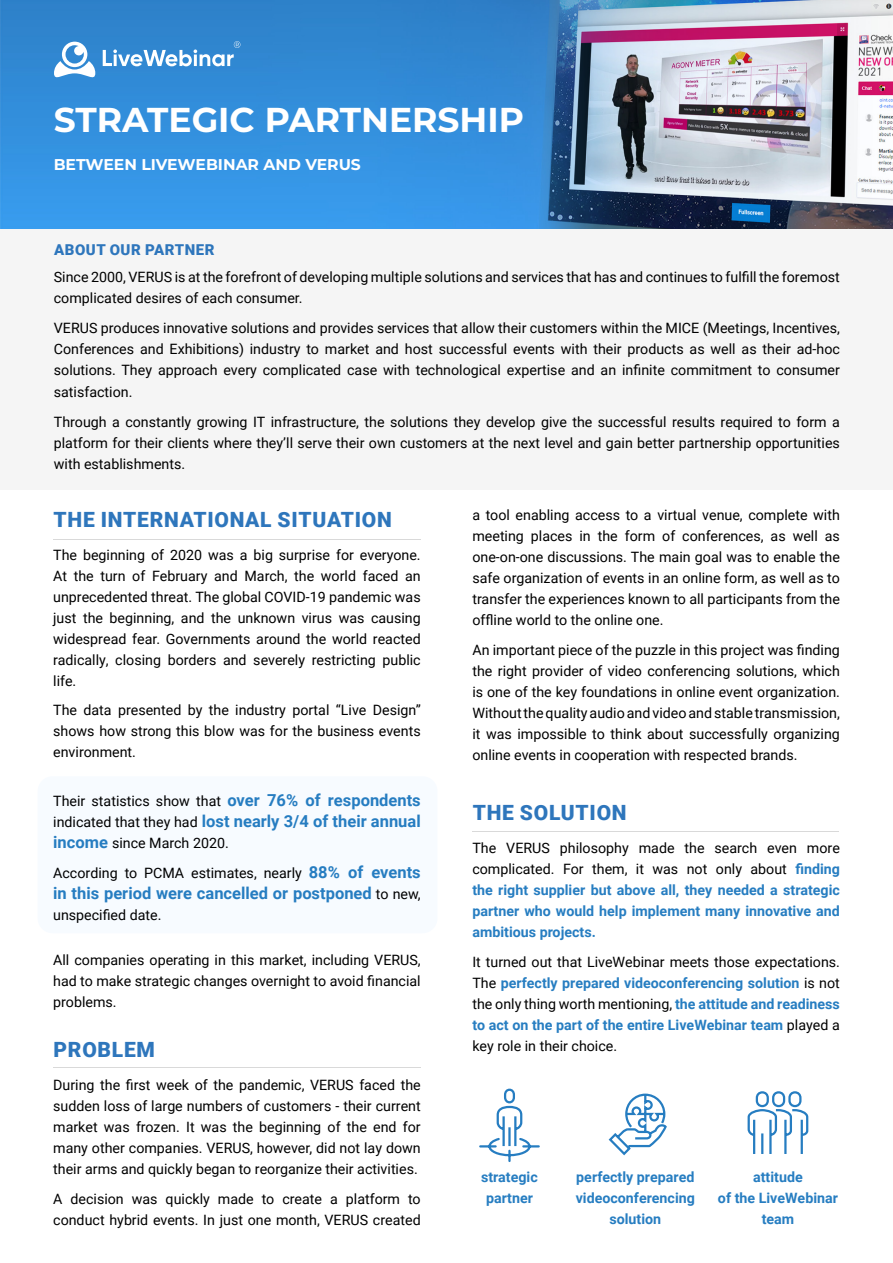
<style>
.page{position:relative;width:893px;height:1263px;background:#fff}
.page>*{position:absolute;margin:0;border:0;box-sizing:border-box;transform-origin:0 0}
.t1{font:700 34.5px "Montserrat";color:#fff}
.naglowki{font:900 21px "Roboto";letter-spacing:.035em;color:#2e76bc}
.t2{font:700 16.5px "Roboto";color:#267dc1}
.t3{font:700 15.6px "Montserrat";color:#fff}
.naglowki-2{font:900 15px "Roboto";letter-spacing:.035em;color:#2e76bc}
.t4{font:14.25px/21px "Roboto";color:#000;text-align:justify}
.t5{font:700 14.25px/21px "Roboto";color:#267dc1;text-align:center}
.s1{font-weight:700;font-size:16.5px;color:#267dc1}
.s2{font-weight:400;font-size:14.25px;color:#000}
.s3{font-weight:400;color:#000}
.s4{font-weight:700;color:#267dc1}
</style>
<div class="page">
<div style="left:0;top:214px;width:893px;height:276px;background:#f5f5f5"></div>
<hr style="left:53px;top:539px;width:368px;height:1px;background:#d9d9d9">
<hr style="left:53px;top:1067px;width:368px;height:1px;background:#d9d9d9">
<img style="left:1px;top:0;width:892px;height:228px">
<div style="left:38px;top:776px;width:399px;height:157px;background:#f6fbff;border-radius:15px"></div>
<svg style="left:54px;top:42px;width:41px;height:40px"></svg>
<svg style="left:103px;top:41px;width:137px;height:25px"></svg>
<svg style="left:479px;top:1088px;width:61px;height:74px"></svg>
<svg style="left:747px;top:1091px;width:62px;height:63px"></svg>
<svg style="left:608px;top:1093px;width:59px;height:63px"></svg>
<hr style="left:472px;top:831px;width:367px;height:1px;background:#d9d9d9">
<p class="t1" style="left:54px;top:95px;width:472px">STRATEGIC PARTNERSHIP</p>
<p class="t3" style="left:54px;top:153px;width:309px">BETWEEN LIVEWEBINAR AND VERUS</p>
<p class="naglowki-2" style="left:54px;top:240px;width:162px">ABOUT OUR PARTNER</p>
<p class="t4" style="left:54px;top:266px;width:788px">Since 2000, VERUS is at the forefront of developing multiple solutions and services that has and continues to fulfill the foremost complicated desires of each consumer.</p>
<p class="t4" style="left:54px;top:317px;width:788px">VERUS produces innovative solutions and provides services that allow their customers within the MICE (Meetings, Incentives, Conferences and Exhibitions) industry to market and host successful events with their products as well as their ad-hoc solutions. They approach every complicated case with technological expertise and an infinite commitment to consumer satisfaction.</p>
<p class="t4" style="left:54px;top:410px;width:788px">Through a constantly growing IT infrastructure, the solutions they develop give the successful results required to form a platform for their clients where they’ll serve their own customers at the next level and gain better partnership opportunities with establishments.</p>
<p class="naglowki" style="left:54px;top:505px;width:340px">THE INTERNATIONAL SITUATION</p>
<p class="t4" style="left:53px;top:544px;width:369px">The beginning of 2020 was a big surprise for everyone.<br>At the turn of February and March, the world faced an unprecedented threat. The global COVID-19 pandemic was just the beginning, and the unknown virus was causing widespread fear. Governments around the world reacted radically, closing borders and severely restricting public life.</p>
<p class="t4" style="left:53px;top:699px;width:369px">The data presented by the industry portal “Live Design” shows how strong this blow was for the business events environment.</p>
<p class="t4" style="left:53px;top:790px;width:369px">Their statistics show that <span class="s1">over 76% of respondents</span></p>
<p class="t2" style="left:53px;top:810px;width:369px"><span class="s2">indicated that they had</span> lost nearly 3/4 of their annual</p>
<p class="t4" style="left:53px;top:832px;width:177px"><span class="s1">income</span> since March 2020.</p>
<p class="t4" style="left:53px;top:862px;width:369px">According to PCMA estimates, nearly <span class="s1">88% of events</span></p>
<p class="t2" style="left:53px;top:882px;width:369px">in this period were cancelled or postponed <span class="s2">to new,</span></p>
<p class="t4" style="left:53px;top:904px;width:110px">unspecified date.</p>
<p class="t4" style="left:53px;top:949px;width:369px">All companies operating in this market, including VERUS, had to make strategic changes overnight to avoid financial problems.</p>
<p class="naglowki" style="left:54px;top:1034px;width:103px">PROBLEM</p>
<p class="t4" style="left:53px;top:1074px;width:369px">During the first week of the pandemic, VERUS faced the sudden loss of large numbers of customers - their current market was frozen. It was the beginning of the end for many other companies. VERUS, however, did not lay down their arms and quickly began to reorganize their activities.</p>
<p class="t4" style="left:53px;top:1188px;width:369px">A decision was quickly made to create a platform to conduct hybrid events. In just one month, VERUS created</p>
<p class="t4" style="left:472px;top:504px;width:369px">a tool enabling access to a virtual venue, complete with meeting places in the form of conferences, as well as one-on-one discussions. The main goal was to enable the safe organization of events in an online form, as well as to transfer the experiences known to all participants from the offline world to the online one.</p>
<p class="t4" style="left:472px;top:639px;width:369px">An important piece of the puzzle in this project was finding the right provider of video conferencing solutions, which is one of the key foundations in online event organization.<br>Without the quality audio and video and stable transmission, it was impossible to think about successfully organizing online events in cooperation with respected brands.</p>
<p class="naglowki" style="left:473px;top:798px;width:155px">THE SOLUTION</p>
<p class="t5" style="left:472px;top:837px;width:369px;text-align:justify"><span class="s3">The VERUS philosophy made the search even more complicated. For them, it was not only about</span> finding the right supplier but above all, they needed a strategic partner who would help implement many innovative and ambitious projects.</p>
<p class="t4" style="left:472px;top:951px;width:369px">It turned out that LiveWebinar meets those expectations.<br>The <span class="s4">perfectly prepared videoconferencing solution</span> is not the only thing worth mentioning, <span class="s4">the attitude and readiness to act on the part of the entire LiveWebinar team</span> played a key role in their choice.</p>
<p class="t5" style="left:481px;top:1165px;width:58px">strategic partner</p>
<p class="t5" style="left:576px;top:1165px;width:121px">perfectly prepared videoconferencing solution</p>
<p class="t5" style="left:718px;top:1165px;width:121px">attitude<br>of the LiveWebinar team</p>
</div>
